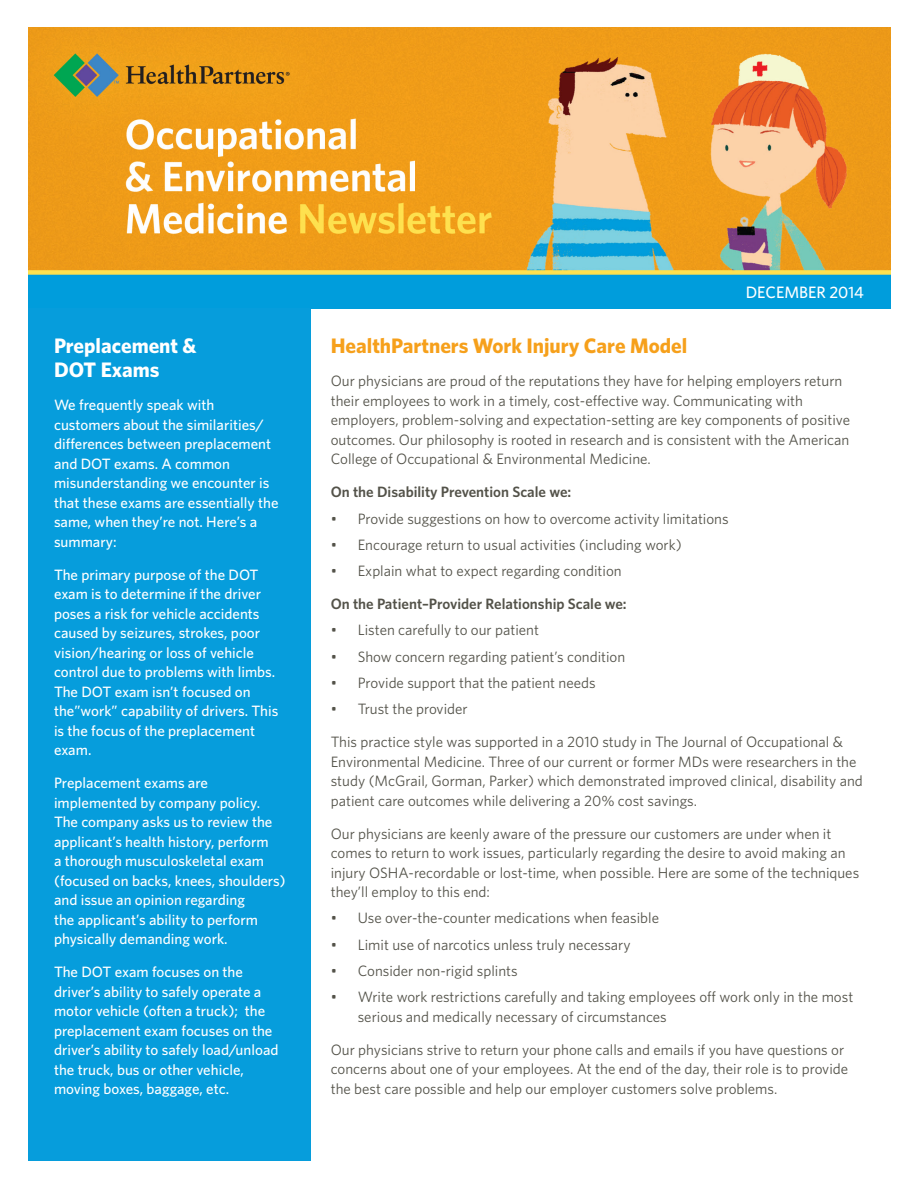
<style>
.page{position:relative;width:918px;height:1188px;background:#fff}
.page>*{position:absolute;margin:0;border:0;box-sizing:border-box;transform-origin:0 0}
.t1{font:700 21px "Whitney HTF";color:#f6a01b}
.t2{font:700 21px/24px "Whitney HTF";color:#fff}
.t3{font:500 16.5px "Whitney HTF";color:#fff}
.t4{font:15px/19.5px "Whitney HTF";color:#535249}
.t5{font:500 15px/19.5px "Whitney HTF";color:#fff}
.t6{font:600 15px "Whitney HTF";color:#535249}
</style>
<div class="page">
<img style="left:28px;top:27px;width:863px;height:282px">
<div style="left:28px;top:309px;width:282px;height:852px;background:#069ddc"></div>
<p class="t2" style="left:54px;top:333px;width:144px">Preplacement &amp;<br>DOT Exams</p>
<p class="t5" style="left:54px;top:395px;width:226px">We frequently speak with customers about the similarities/ differences between preplacement and DOT exams. A common misunderstanding we encounter is that these exams are essentially the same, when they’re not. Here’s a summary:</p>
<p class="t5" style="left:54px;top:565px;width:226px">The primary purpose of the DOT exam is to determine if the driver poses a risk for vehicle accidents caused by seizures, strokes, poor vision/hearing or loss of vehicle control due to problems with limbs.<br>The DOT exam isn’t focused on the”work” capability of drivers. This is the focus of the preplacement exam.</p>
<p class="t5" style="left:54px;top:773px;width:233px">Preplacement exams are implemented by company policy.<br>The company asks us to review the applicant’s health history, perform<br>a thorough musculoskeletal exam (focused on backs, knees, shoulders) and issue an opinion regarding<br>the applicant’s ability to perform physically demanding work.</p>
<p class="t5" style="left:54px;top:962px;width:226px">The DOT exam focuses on the driver’s ability to safely operate a motor vehicle (often a truck); the preplacement exam focuses on the driver’s ability to safely load/unload the truck, bus or other vehicle, moving boxes, baggage, etc.</p>
<p class="t3" style="left:746px;top:283px;width:120px">DECEMBER 2014</p>
<p class="t1" style="left:331px;top:333px;width:358px">HealthPartners Work Injury Care Model</p>
<p class="t4" style="left:331px;top:371px;width:521px">Our physicians are proud of the reputations they have for helping employers return their employees to work in a timely, cost-effective way. Communicating with employers, problem-solving and expectation-setting are key components of positive outcomes. Our philosophy is rooted in research and is consistent with the American College of Occupational &amp; Environmental Medicine.</p>
<p class="t6" style="left:331px;top:483px;width:242px">On the Disability Prevention Scale we:</p>
<p class="t4" style="left:331px;top:508px;width:399px">• Provide suggestions on how to overcome activity limitations</p>
<p class="t4" style="left:331px;top:535px;width:353px">• Encourage return to usual activities (including work)</p>
<p class="t4" style="left:331px;top:561px;width:292px">• Explain what to expect regarding condition</p>
<p class="t6" style="left:331px;top:595px;width:297px">On the Patient–Provider Relationship Scale we:</p>
<p class="t4" style="left:331px;top:620px;width:210px">• Listen carefully to our patient</p>
<p class="t4" style="left:331px;top:646px;width:296px">• Show concern regarding patient’s condition</p>
<p class="t4" style="left:331px;top:673px;width:266px">• Provide support that the patient needs</p>
<p class="t4" style="left:331px;top:699px;width:138px">• Trust the provider</p>
<p class="t4" style="left:331px;top:732px;width:534px">This practice style was supported in a 2010 study in The Journal of Occupational &amp; Environmental Medicine. Three of our current or former MDs were researchers in the study (McGrail, Gorman, Parker) which demonstrated improved clinical, disability and patient care outcomes while delivering a 20% cost savings.</p>
<p class="t4" style="left:331px;top:823px;width:530px">Our physicians are keenly aware of the pressure our customers are under when it comes to return to work issues, particularly regarding the desire to avoid making an injury OSHA-recordable or lost-time, when possible. Here are some of the techniques they’ll employ to this end:</p>
<p class="t4" style="left:331px;top:908px;width:330px">• Use over-the-counter medications when feasible</p>
<p class="t4" style="left:331px;top:934px;width:301px">• Limit use of narcotics unless truly necessary</p>
<p class="t4" style="left:331px;top:961px;width:189px">• Consider non-rigid splints</p>
<p class="t4" style="left:358px;top:987px;width:497px;text-indent:-27px">• Write work restrictions carefully and taking employees off work only in the most serious and medically necessary of circumstances</p>
<p class="t4" style="left:331px;top:1039px;width:519px">Our physicians strive to return your phone calls and emails if you have questions or concerns about one of your employees. At the end of the day, their role is to provide the best care possible and help our employer customers solve problems.</p>
</div>
